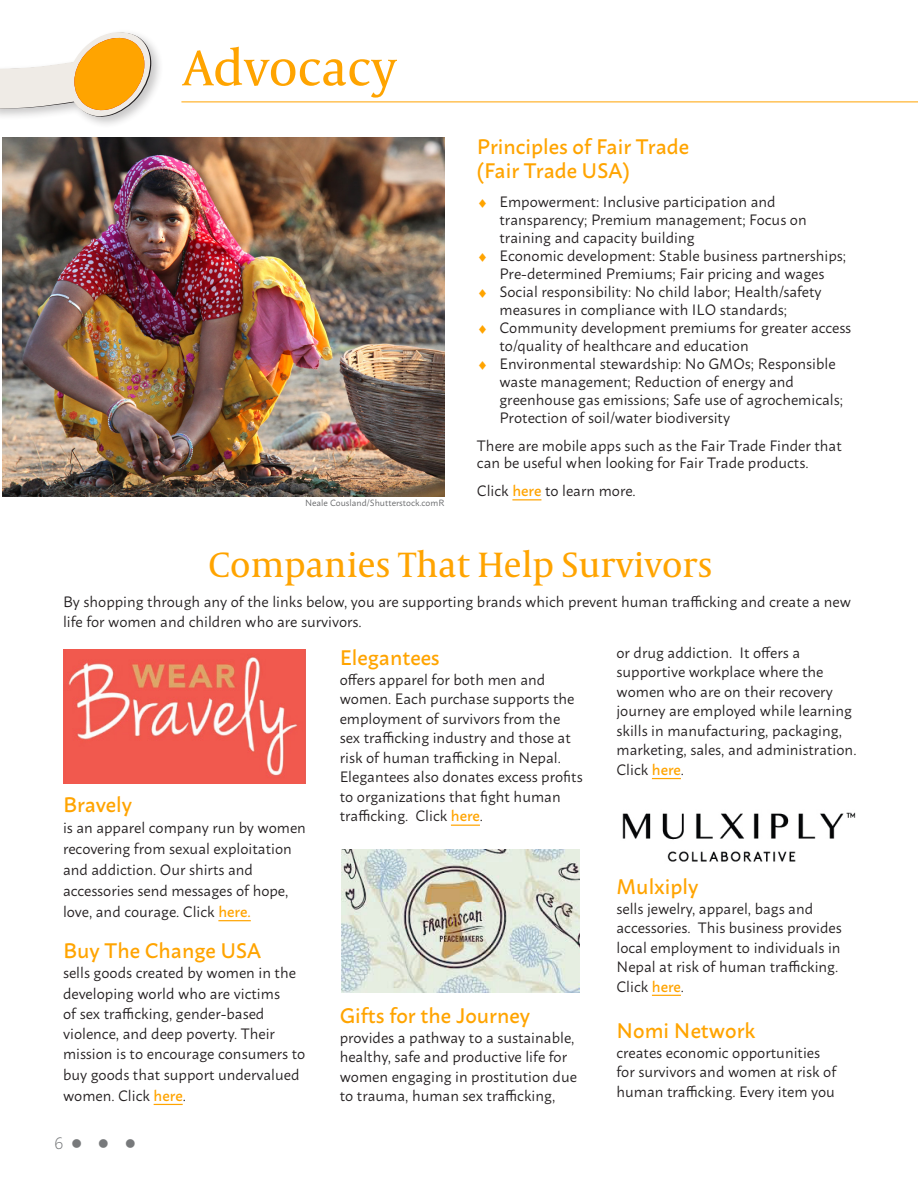
<style>
.page{position:relative;width:918px;height:1188px;background:#fff}
.page>*{position:absolute;margin:0;border:0;box-sizing:border-box;transform-origin:0 0}
.t1{font:51px "Capitolium News 2";color:#ffa400}
.Normal__Web{font:36px "Capitolium News 2";color:#ffa400}
.Normal__Web-2{font:500 21px/24.2px "Macho";color:#ffa400}
.t2{font:300 16.5px "Macho";color:#77797b}
.Normal__Web-3{font:15px/19.5px "Macho";color:#231f20}
.t3{font:9px "Macho";color:#636466}
.s1{color:#ffa400}
.s2{font-weight:500;color:#ffa400}
</style>
<div class="page">
<hr style="left:181px;top:102px;width:737px;height:1px;background:#ffa400">
<div style="left:0;top:29px;width:164px;height:101px;background:#231f20;opacity:.25"></div>
<svg style="left:0;top:31px;width:151px;height:87px"></svg>
<svg style="left:512px;top:499px;width:29px;height:1px"></svg>
<img style="left:2px;top:138px;width:442px;height:359px">
<hr style="left:218px;top:920px;width:33px;height:1px;background:#ffa400">
<svg style="left:154px;top:1104px;width:29px;height:1px"></svg>
<svg style="left:451px;top:825px;width:29px;height:1px"></svg>
<svg style="left:341px;top:866px;width:1px;height:15px"></svg>
<svg style="left:341px;top:894px;width:1px;height:15px"></svg>
<svg style="left:341px;top:922px;width:1px;height:15px"></svg>
<svg style="left:341px;top:939px;width:1px;height:15px"></svg>
<svg style="left:652px;top:778px;width:29px;height:1px"></svg>
<svg style="left:652px;top:995px;width:29px;height:1px"></svg>
<img style="left:63px;top:649px;width:243px;height:134px">
<img style="left:342px;top:850px;width:238px;height:143px">
<img style="left:622px;top:812px;width:234px;height:50px">
<p class="t1" style="left:183px;top:33px;width:215px">Advocacy</p>
<p class="t3" style="left:305px;top:495px;width:141px">Neale Cousland/Shutterstock.comR</p>
<p class="Normal__Web-2" style="left:477px;top:132px;width:214px">Principles of Fair Trade (Fair Trade USA)</p>
<p class="Normal__Web-3" style="left:499px;top:191px;width:309px;line-height:18px;text-indent:-21px"><span class="s1">♦</span> Empowerment: Inclusive participation and transparency; Premium management; Focus on training and capacity building</p>
<p class="Normal__Web-3" style="left:478px;top:245px;width:369px;line-height:18px;text-align:center"><span class="s1">♦</span> Economic development: Stable business partnerships;<br>Pre-determined Premiums; Fair pricing and wages</p>
<p class="Normal__Web-3" style="left:499px;top:281px;width:324px;line-height:18px;text-indent:-21px"><span class="s1">♦</span> Social responsibility: No child labor; Health/safety measures in compliance with ILO standards;</p>
<p class="Normal__Web-3" style="left:499px;top:317px;width:353px;line-height:18px;text-indent:-21px"><span class="s1">♦</span> Community development premiums for greater access to/quality of healthcare and education</p>
<p class="Normal__Web-3" style="left:499px;top:353px;width:345px;line-height:18px;text-indent:-21px"><span class="s1">♦</span> Environmental stewardship: No GMOs; Responsible waste management; Reduction of energy and greenhouse gas emissions; Safe use of agrochemicals; Protection of soil/water biodiversity</p>
<p class="Normal__Web-3" style="left:477px;top:435px;width:366px;line-height:17.2px">There are mobile apps such as the Fair Trade Finder that can be useful when looking for Fair Trade products.</p>
<p class="Normal__Web-3" style="left:477px;top:480px;width:160px">Click <span class="s2">here</span> to learn more.</p>
<p class="Normal__Web" style="left:209px;top:540px;width:506px">Companies That Help Survivors</p>
<p class="Normal__Web-3" style="left:63px;top:591px;width:790px">By shopping through any of the links below, you are supporting brands which prevent human trafficking and create a new life for women and children who are survivors.</p>
<p class="Normal__Web-3" style="left:616px;top:641px;width:242px">or drug addiction. It offers a supportive workplace where the women who are on their recovery journey are employed while learning skills in manufacturing, packaging, marketing, sales, and administration.</p>
<p class="Normal__Web-3" style="left:616px;top:758px;width:69px">Click <span class="s2">here</span>.</p>
<p class="Normal__Web-2" style="left:340px;top:644px;width:101px">Elegantees</p>
<p class="Normal__Web-3" style="left:340px;top:668px;width:244px">offers apparel for both men and women. Each purchase supports the employment of survivors from the sex trafficking industry and those at risk of human trafficking in Nepal.<br>Elegantees also donates excess profits to organizations that fight human trafficking. Click <span class="s2">here</span>.</p>
<p class="Normal__Web-2" style="left:63px;top:790px;width:71px">Bravely</p>
<p class="Normal__Web-3" style="left:63px;top:816px;width:245px;line-height:21px">is an apparel company run by women recovering from sexual exploitation and addiction. Our shirts and accessories send messages of hope, love, and courage. Click <span class="s2">here.</span></p>
<p class="Normal__Web-2" style="left:63px;top:937px;width:200px">Buy The Change USA</p>
<p class="Normal__Web-3" style="left:63px;top:961px;width:244px;line-height:20.4px">sells goods created by women in the developing world who are victims<br>of sex trafficking, gender-based violence, and deep poverty. Their mission is to encourage consumers to buy goods that support undervalued women. Click <span class="s2">here</span>.</p>
<p class="Normal__Web-2" style="left:616px;top:872px;width:83px">Mulxiply</p>
<p class="Normal__Web-3" style="left:616px;top:897px;width:227px">sells jewelry, apparel, bags and accessories. This business provides local employment to individuals in Nepal at risk of human trafficking.</p>
<p class="Normal__Web-3" style="left:616px;top:975px;width:69px">Click <span class="s2">here</span>.</p>
<p class="Normal__Web-2" style="left:616px;top:1016px;width:140px">Nomi Network</p>
<p class="Normal__Web-3" style="left:616px;top:1041px;width:221px">creates economic opportunities for survivors and women at risk of human trafficking. Every item you</p>
<p class="Normal__Web-2" style="left:340px;top:1002px;width:192px">Gifts for the Journey</p>
<p class="Normal__Web-3" style="left:340px;top:1026px;width:239px">provides a pathway to a sustainable, healthy, safe and productive life for women engaging in prostitution due to trauma, human sex trafficking,</p>
<p class="t2" style="left:54px;top:1129px;width:84px">6 ●●●</p>
</div>
